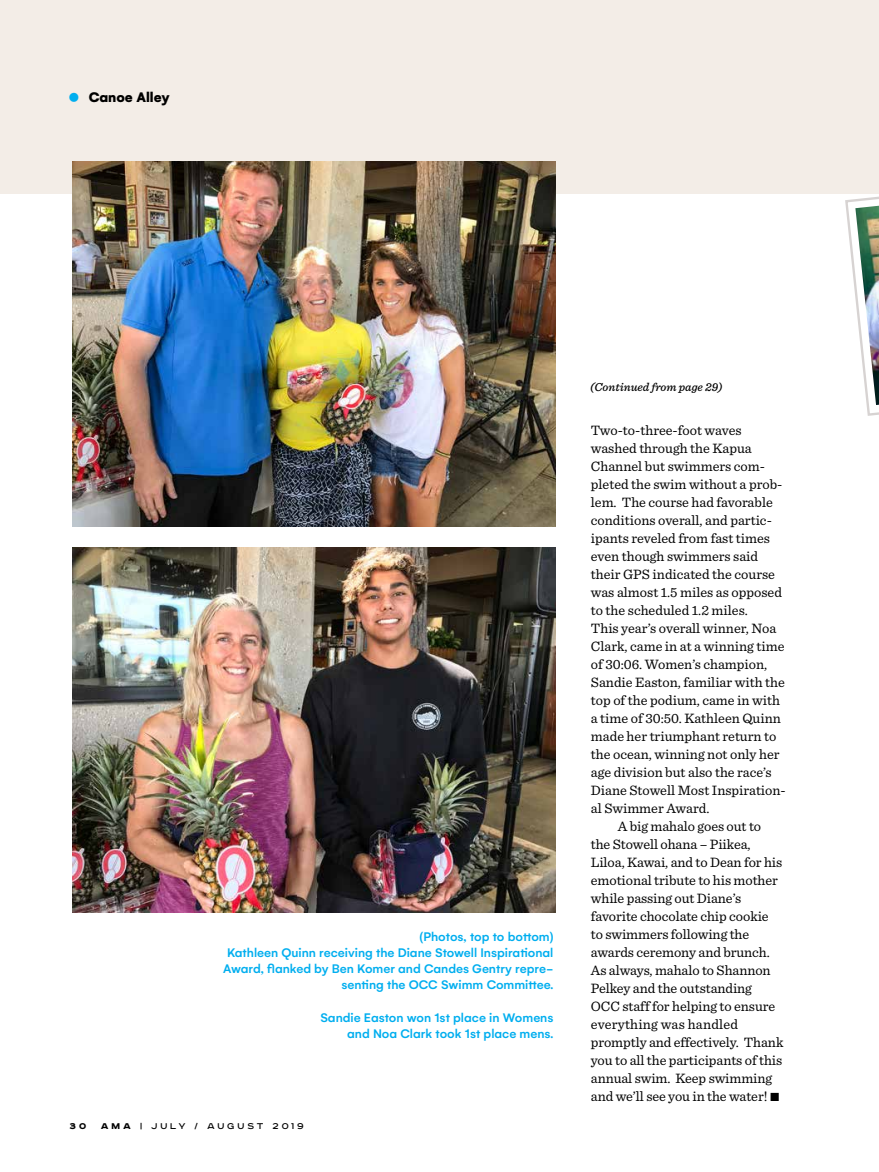
<style>
.page{position:relative;width:879px;height:1172px;background:#fff}
.page>*{position:absolute;margin:0;border:0;box-sizing:border-box;transform-origin:0 0}
.t1{font:900 15px "Gelion";color:#000}
.t2{font:14.25px "Sentinel";letter-spacing:-.005em;color:#000}
.t3{font:14.25px "Sentinel";letter-spacing:.015em;color:#000}
.t4{font:500 13.5px/16.2px "Gelion";color:#00aeef;text-align:right}
.t5{font:italic 500 12px "Sentinel";color:#000}
.t6{font:10.5px "Road Radio";letter-spacing:.28em;color:#000}
.t7{font:900 10.5px "Road Radio";color:#000}
.s1{color:#00aeef}
.s2{font-weight:900}
</style>
<div class="page">
<div style="left:0;top:0;width:879px;height:194px;background:#f3ede7"></div>
<img style="left:73px;top:162px;width:483px;height:364px">
<img style="left:73px;top:547px;width:483px;height:365px">
<svg style="left:845px;top:196px;width:34px;height:220px"></svg>
<img style="left:855px;top:206px;width:24px;height:199px">
<p class="t1" style="left:70px;top:87px;width:102px"><span class="s1">■</span> Canoe Alley</p>
<p class="t4" style="left:223px;top:928px;width:332px">(Photos, top to bottom)<br>Kathleen Quinn receiving the Diane Stowell Inspirational Award, flanked by Ben Komer and Candes Gentry repre&shy;senting the OCC Swimm Committee.</p>
<p class="t4" style="left:320px;top:1009px;width:235px">Sandie Easton won 1st place in Womens and Noa Clark took 1st place mens.</p>
<p class="t7" style="left:70px;top:1119px;width:18px">3 0</p>
<p class="t6" style="left:101px;top:1119px;width:205px"><span class="s2">AMA</span> | July / august 2019</p>
<p class="t5" style="left:590px;top:378px;width:134px">(Continued from page 29)</p>
<p class="t2" style="left:591px;top:420px;width:152px">Two-to-three-foot waves</p>
<p class="t2" style="left:591px;top:438px;width:162px">washed through the Kapua</p>
<p class="t2" style="left:591px;top:456px;width:176px">Channel but swimmers com-</p>
<p class="t2" style="left:591px;top:474px;width:193px">pleted the swim without a prob-</p>
<p class="t2" style="left:591px;top:491px;width:183px">lem. The course had favorable</p>
<p class="t2" style="left:591px;top:509px;width:183px">conditions overall, and partic-</p>
<p class="t2" style="left:591px;top:527px;width:181px">ipants reveled from fast times</p>
<p class="t2" style="left:591px;top:545px;width:169px">even though swimmers said</p>
<p class="t2" style="left:591px;top:563px;width:186px">their GPS indicated the course</p>
<p class="t2" style="left:591px;top:581px;width:193px">was almost 1.5 miles as opposed</p>
<p class="t2" style="left:591px;top:599px;width:158px">to the scheduled 1.2 miles.</p>
<p class="t2" style="left:591px;top:617px;width:187px">This year’s overall winner, Noa</p>
<p class="t2" style="left:591px;top:635px;width:195px">Clark, came in at a winning time</p>
<p class="t2" style="left:591px;top:653px;width:178px">of 30:06. Women’s champion,</p>
<p class="t2" style="left:591px;top:671px;width:196px">Sandie Easton, familiar with the</p>
<p class="t2" style="left:591px;top:689px;width:191px">top of the podium, came in with</p>
<p class="t2" style="left:591px;top:707px;width:192px">a time of 30:50. Kathleen Quinn</p>
<p class="t2" style="left:591px;top:725px;width:187px">made her triumphant return to</p>
<p class="t2" style="left:591px;top:743px;width:190px">the ocean, winning not only her</p>
<p class="t2" style="left:591px;top:761px;width:182px">age division but also the race’s</p>
<p class="t2" style="left:591px;top:779px;width:196px">Diane Stowell Most Inspiration-</p>
<p class="t2" style="left:591px;top:797px;width:120px">al Swimmer Award.</p>
<p class="t2" style="left:618px;top:815px;width:145px">A big mahalo goes out to</p>
<p class="t2" style="left:591px;top:833px;width:161px">the Stowell ohana – Piikea,</p>
<p class="t2" style="left:591px;top:851px;width:193px">Liloa, Kawai, and to Dean for his</p>
<p class="t2" style="left:591px;top:869px;width:189px">emotional tribute to his mother</p>
<p class="t2" style="left:591px;top:887px;width:152px">while passing out Diane’s</p>
<p class="t2" style="left:591px;top:905px;width:179px">favorite chocolate chip cookie</p>
<p class="t2" style="left:591px;top:923px;width:160px">to swimmers following the</p>
<p class="t2" style="left:591px;top:941px;width:180px">awards ceremony and brunch.</p>
<p class="t2" style="left:591px;top:959px;width:181px">As always, mahalo to Shannon</p>
<p class="t2" style="left:591px;top:977px;width:163px">Pelkey and the outstanding</p>
<p class="t2" style="left:591px;top:995px;width:186px">OCC staff for helping to ensure</p>
<p class="t3" style="left:591px;top:1013px;width:149px">everything was handled</p>
<p class="t2" style="left:591px;top:1031px;width:194px">promptly and effectively. Thank</p>
<p class="t2" style="left:591px;top:1049px;width:193px">you to all the participants of this</p>
<p class="t2" style="left:591px;top:1067px;width:183px">annual swim. Keep swimming</p>
<p class="t2" style="left:591px;top:1085px;width:178px">and we’ll see you in the water!</p>
</div>
